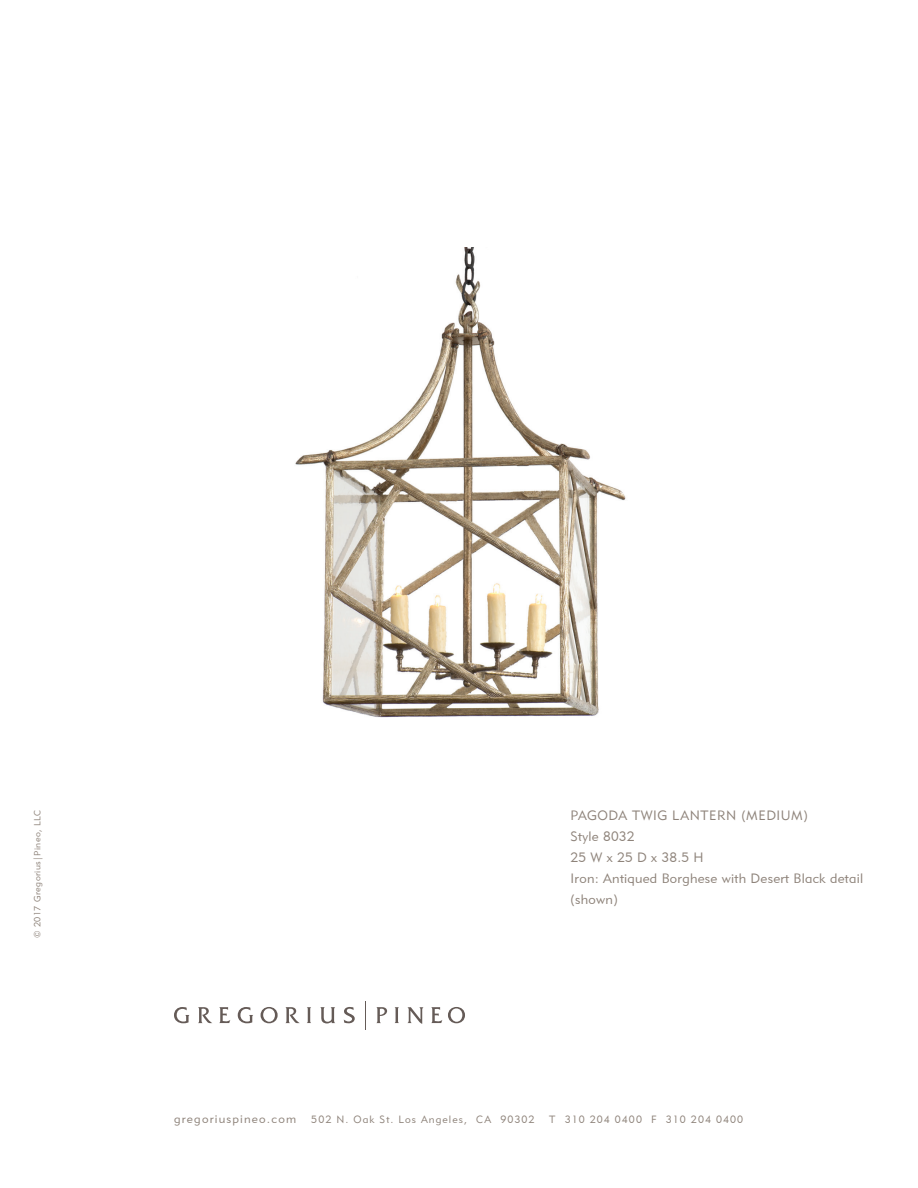
<style>
.page{position:relative;width:918px;height:1188px;background:#fff}
.page>*{position:absolute;margin:0;border:0;box-sizing:border-box;transform-origin:0 0}
.t1{font:13.5px/21px "Geometric 415 BT Lite A";letter-spacing:.02em;color:#8e837a}
.t2{font:12px "Geometric 415 BT Lite A";letter-spacing:.1em;color:#8e837a}
.t3{font:10.5px "Geometric 415 BT Lite A";letter-spacing:.1em;color:#8e837a}
.t4{font:9px "Geometric 415 BT Lite A";letter-spacing:.05em;color:#8e837a}
</style>
<div class="page">
<svg style="left:174px;top:1007px;width:15px;height:16px"></svg>
<svg style="left:238px;top:1007px;width:15px;height:16px"></svg>
<svg style="left:261px;top:1007px;width:17px;height:16px"></svg>
<svg style="left:448px;top:1007px;width:17px;height:16px"></svg>
<svg style="left:307px;top:1007px;width:4px;height:16px"></svg>
<svg style="left:395px;top:1007px;width:4px;height:16px"></svg>
<svg style="left:344px;top:1007px;width:11px;height:16px"></svg>
<svg style="left:198px;top:1007px;width:14px;height:16px"></svg>
<svg style="left:285px;top:1007px;width:15px;height:16px"></svg>
<svg style="left:376px;top:1007px;width:11px;height:16px"></svg>
<svg style="left:219px;top:1007px;width:11px;height:16px"></svg>
<svg style="left:431px;top:1007px;width:11px;height:16px"></svg>
<svg style="left:320px;top:1007px;width:15px;height:16px"></svg>
<svg style="left:407px;top:1007px;width:16px;height:17px"></svg>
<svg style="left:365px;top:1001px;width:1px;height:28px"></svg>
<img style="left:295px;top:248px;width:331px;height:470px">
<p class="t4" style="left:32px;top:938px;width:130px;rotate:-90deg">© 2017 Gregorius|Pineo, LLC</p>
<p class="t1" style="left:571px;top:805px;width:294px">PAGODA TWIG LANTERN (MEDIUM)<br>Style 8032<br>25 W x 25 D x 38.5 H<br>Iron: Antiqued Borghese with Desert Black detail (shown)</p>
<p class="t2" style="left:174px;top:1112px;width:124px">gregoriuspineo.com</p>
<p class="t3" style="left:311px;top:1113px;width:433px">502 N. Oak St. Los Angeles, CA 90302 T 310 204 0400 F 310 204 0400</p>
</div>
